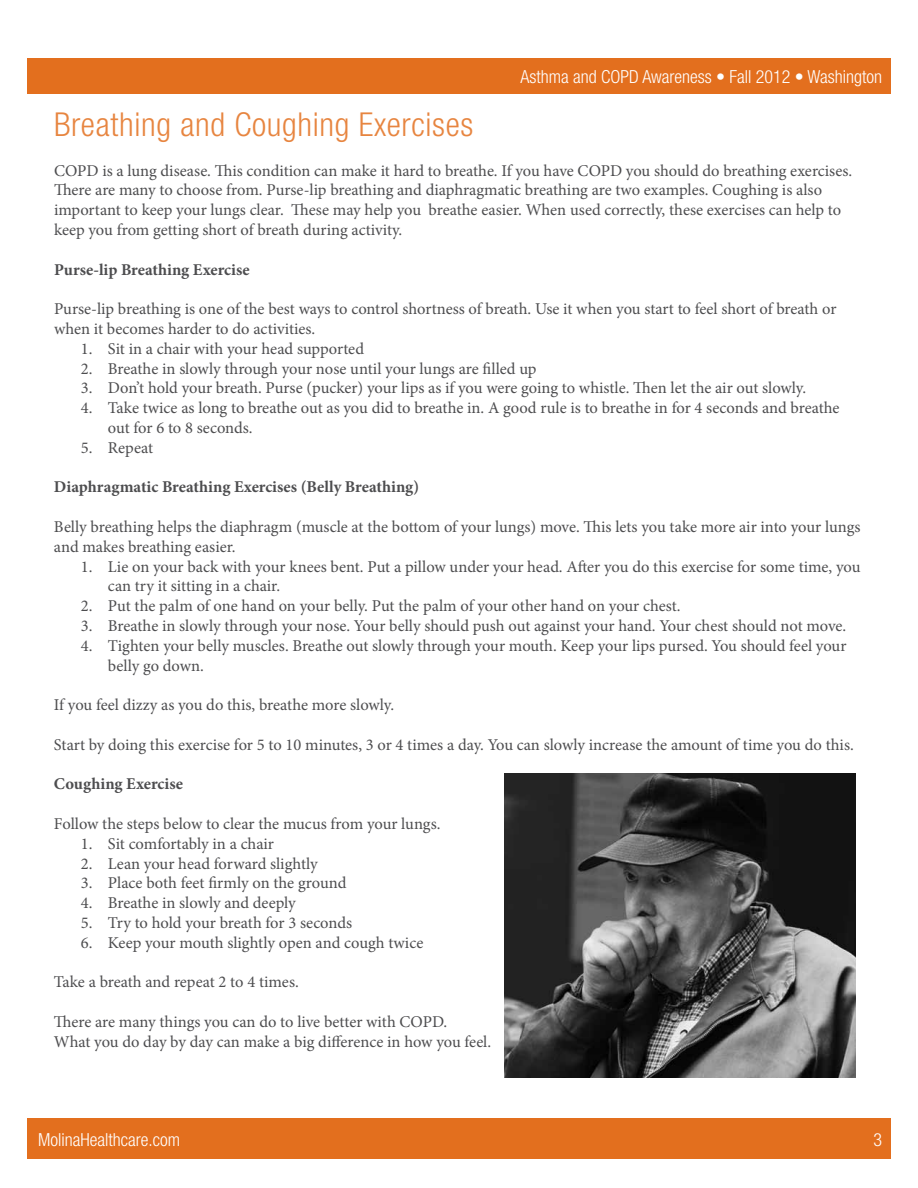
<style>
.page{position:relative;width:918px;height:1188px;background:#fff}
.page>*{position:absolute;margin:0;border:0;box-sizing:border-box;transform-origin:0 0}
.t1{font:300 condensed 33px "Helvetica Neue";letter-spacing:.02em;color:#e78540}
.t2{font:300 condensed 18px "Helvetica Neue";color:#fff}
.t3{font:16.5px/19.8px "Minion Pro";letter-spacing:-.005em;color:#4d4d4f}
.t4{font:700 16.5px "Minion Pro";color:#4d4d4f}
</style>
<div class="page">
<div style="left:27px;top:58px;width:864px;height:36px;background:#e36f1e"></div>
<div style="left:27px;top:1119px;width:864px;height:40px;background:#e36f1e"></div>
<img style="left:504px;top:773px;width:351px;height:305px">
<p class="t2" style="left:521px;top:67px;width:363px">Asthma and COPD Awareness • Fall 2012 • Washington</p>
<h1 class="t1" style="left:54px;top:105px;width:421px">Breathing and Coughing Exercises</h1>
<p class="t3" style="left:54px;top:161px;width:800px">COPD is a lung disease. This condition can make it hard to breathe. If you have COPD you should do breathing exercises.<br>There are many to choose from. Purse-lip breathing and diaphragmatic breathing are two examples. Coughing is also important to keep your lungs clear. These may help you breathe easier. When used correctly, these exercises can help to keep you from getting short of breath during activity.</p>
<p class="t4" style="left:54px;top:258px;width:197px">Purse-lip Breathing Exercise</p>
<p class="t3" style="left:54px;top:299px;width:784px">Purse-lip breathing is one of the best ways to control shortness of breath. Use it when you start to feel short of breath or when it becomes harder to do activities.</p>
<p class="t3" style="left:81px;top:339px;width:285px">1. Sit in a chair with your head supported</p>
<p class="t3" style="left:81px;top:359px;width:457px">2. Breathe in slowly through your nose until your lungs are filled up</p>
<p class="t3" style="left:81px;top:378px;width:727px">3. Don’t hold your breath. Purse (pucker) your lips as if you were going to whistle. Then let the air out slowly.</p>
<p class="t3" style="left:108px;top:398px;width:733px;text-indent:-27px">4. Take twice as long to breathe out as you did to breathe in. A good rule is to breathe in for 4 seconds and breathe out for 6 to 8 seconds.</p>
<p class="t3" style="left:81px;top:438px;width:74px">5. Repeat</p>
<p class="t4" style="left:54px;top:476px;width:367px">Diaphragmatic Breathing Exercises (Belly Breathing)</p>
<p class="t3" style="left:54px;top:517px;width:808px">Belly breathing helps the diaphragm (muscle at the bottom of your lungs) move. This lets you take more air into your lungs and makes breathing easier.</p>
<p class="t3" style="left:108px;top:557px;width:754px;text-indent:-27px">1. Lie on your back with your knees bent. Put a pillow under your head. After you do this exercise for some time, you can try it sitting in a chair.</p>
<p class="t3" style="left:81px;top:596px;width:601px">2. Put the palm of one hand on your belly. Put the palm of your other hand on your chest.</p>
<p class="t3" style="left:81px;top:616px;width:767px">3. Breathe in slowly through your nose. Your belly should push out against your hand. Your chest should not move.</p>
<p class="t3" style="left:108px;top:636px;width:740px;text-indent:-27px">4. Tighten your belly muscles. Breathe out slowly through your mouth. Keep your lips pursed. You should feel your belly go down.</p>
<p class="t3" style="left:54px;top:695px;width:342px">If you feel dizzy as you do this, breathe more slowly.</p>
<p class="t3" style="left:54px;top:735px;width:801px">Start by doing this exercise for 5 to 10 minutes, 3 or 4 times a day. You can slowly increase the amount of time you do this.</p>
<p class="t4" style="left:54px;top:773px;width:131px">Coughing Exercise</p>
<p class="t3" style="left:54px;top:814px;width:388px">Follow the steps below to clear the mucus from your lungs.</p>
<p class="t3" style="left:81px;top:834px;width:195px">1. Sit comfortably in a chair</p>
<p class="t3" style="left:81px;top:854px;width:238px">2. Lean your head forward slightly</p>
<p class="t3" style="left:81px;top:873px;width:267px">3. Place both feet firmly on the ground</p>
<p class="t3" style="left:81px;top:893px;width:216px">4. Breathe in slowly and deeply</p>
<p class="t3" style="left:81px;top:913px;width:273px">5. Try to hold your breath for 3 seconds</p>
<p class="t3" style="left:81px;top:933px;width:344px">6. Keep your mouth slightly open and cough twice</p>
<p class="t3" style="left:54px;top:972px;width:246px">Take a breath and repeat 2 to 4 times.</p>
<p class="t3" style="left:54px;top:1012px;width:439px">There are many things you can do to live better with COPD.<br>What you do day by day can make a big difference in how you feel.</p>
<p class="t2" style="left:38px;top:1130px;width:143px">MolinaHealthcare.com</p>
<p class="t2" style="left:873px;top:1130px;width:10px">3</p>
</div>
